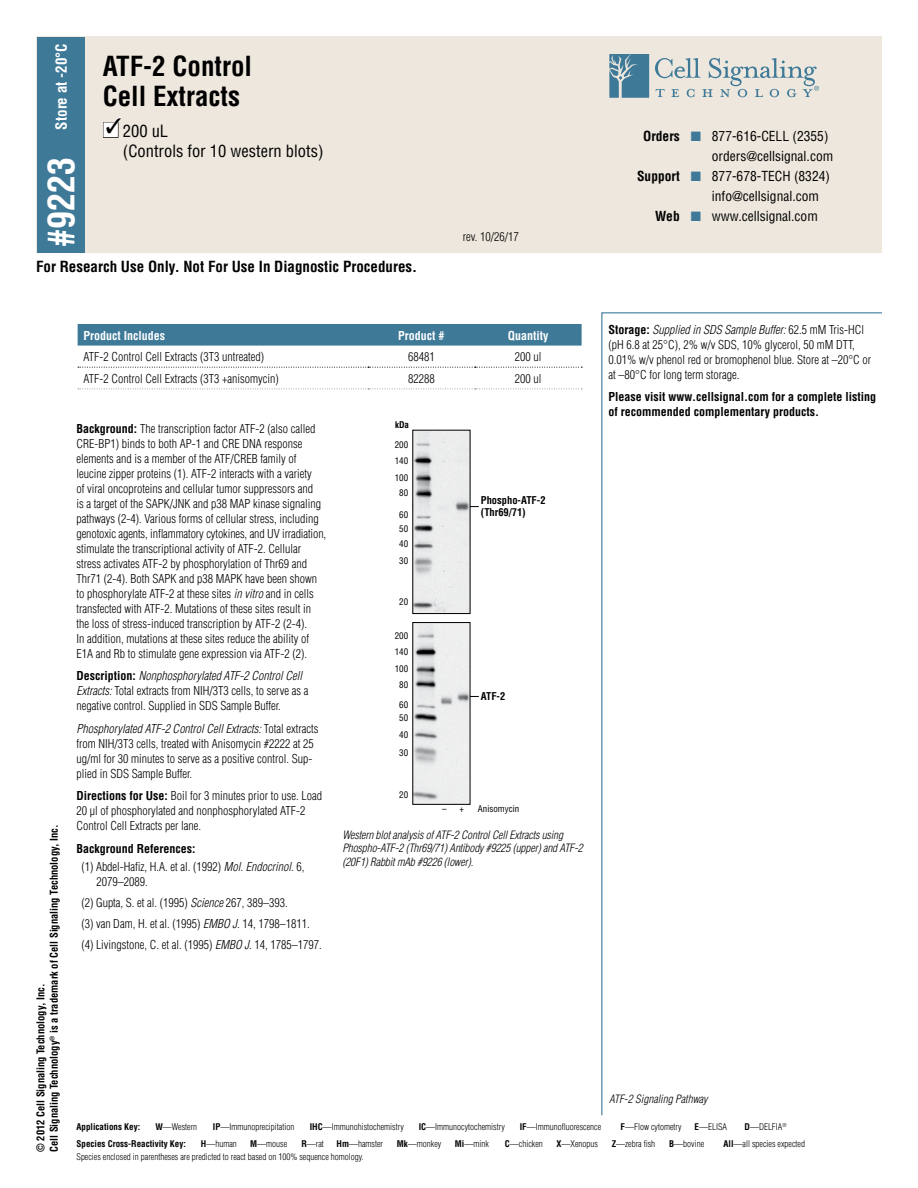
<style>
.page{position:relative;width:918px;height:1188px;background:#fff}
.page>*{position:absolute;margin:0;border:0;box-sizing:border-box;transform-origin:0 0}
.Number{font:700 condensed 36px "Helvetica";color:#fff}
.Name{font:700 condensed 27px "Helvetica";color:#000}
.Size{font:condensed 16.5px/19.6px "Helvetica";color:#000}
.t1{font:700 condensed 15px "Helvetica";color:#000}
.Storage_Temp{font:700 condensed 15px "Helvetica";color:#fff}
.t2{font:condensed 13.5px "Helvetica";color:#000}
.t3{font:700 condensed 13.5px "Helvetica";color:#000}
.t4{font:13.5px "Zapf Dingbats";color:#3e7998}
.Body_Text{font:300 condensed 12px/15px "Helvetica";color:#000}
.Background_Reference{font:300 condensed 12px/15px "Helvetica";color:#000}
.DILUTIONS{font:700 condensed 12px/15px "Helvetica";color:#000}
.t5{font:700 condensed 12px "Helvetica";color:#fff}
.Background_Reference-2{font:700 condensed 12px "Helvetica";color:#000}
.DILUTIONS-2{font:italic 300 condensed 11.25px/13.5px "Helvetica";letter-spacing:-.01em;color:#000}
.t6{font:700 condensed 10.5px/11.2px "Helvetica";color:#000}
.t7{font:300 condensed 9px "Helvetica";color:#000}
.t8{font:condensed 9px/16px "Helvetica";color:#000;text-align:center}
.t9{font:700 condensed 9px "Helvetica";color:#000}
.s1{color:#fff}
.s2{font-weight:700}
.s3{font-style:italic}
</style>
<div class="page">
<svg style="left:601px;top:312px;width:281px;height:804px"></svg>
<div style="left:37px;top:36px;width:845px;height:217px;background:#ede7dd"></div>
<div style="left:37px;top:37px;width:48px;height:216px;background:#3e7998"></div>
<div style="left:103px;top:122px;width:15px;height:16px;border:1px solid #000"></div>
<img style="left:414px;top:624px;width:54px;height:179px">
<img style="left:414px;top:432px;width:54px;height:180px">
<svg style="left:609px;top:54px;width:40px;height:44px"></svg>
<svg style="left:655px;top:58px;width:164px;height:39px"></svg>
<div style="left:78px;top:324px;width:504px;height:22px;background:#3e7998"></div>
<svg style="left:78px;top:367px;width:504px;height:1px"></svg>
<svg style="left:78px;top:389px;width:504px;height:1px"></svg>
<svg style="left:106px;top:117px;width:15px;height:17px"></svg>
<p class="Storage_Temp" style="left:52px;top:130px;width:88px;rotate:-90deg">Store at -20°C</p>
<p class="Name" style="left:103px;top:49px;width:151px">ATF-2 Control</p>
<p class="Name" style="left:103px;top:79px;width:139px">Cell Extracts</p>
<p class="Size" style="left:123px;top:121px;width:202px;text-indent:-20px"><span class="s1">■</span> 200 uL<br>(Controls for 10 western blots)</p>
<p class="Number" style="left:39px;top:247px;width:91px;rotate:-90deg">#9223</p>
<p class="t1" style="left:36px;top:257px;width:383px">For Research Use Only. Not For Use In Diagnostic Procedures.</p>
<p class="Body_Text" style="left:463px;top:229px;width:57px">rev. 10/26/17</p>
<p class="t5" style="left:84px;top:328px;width:83px">Product Includes</p>
<p class="t5" style="left:398px;top:328px;width:48px">Product #</p>
<p class="t5" style="left:508px;top:328px;width:42px">Quantity</p>
<p class="Body_Text" style="left:84px;top:349px;width:182px">ATF-2 Control Cell Extracts (3T3 untreated)</p>
<p class="Body_Text" style="left:408px;top:349px;width:28px">68481</p>
<p class="Body_Text" style="left:515px;top:349px;width:28px">200 ul</p>
<p class="Body_Text" style="left:84px;top:371px;width:197px">ATF-2 Control Cell Extracts (3T3 +anisomycin)</p>
<p class="Body_Text" style="left:408px;top:371px;width:28px">82288</p>
<p class="Body_Text" style="left:515px;top:371px;width:28px">200 ul</p>
<p class="t3" style="left:643px;top:127px;width:38px">Orders</p>
<p class="t4" style="left:691px;top:130px;width:12px">■</p>
<p class="t2" style="left:712px;top:128px;width:118px">877-616-CELL (2355)</p>
<p class="t2" style="left:712px;top:148px;width:123px">orders@cellsignal.com</p>
<p class="t3" style="left:637px;top:167px;width:44px">Support</p>
<p class="t4" style="left:691px;top:170px;width:12px">■</p>
<p class="t2" style="left:712px;top:168px;width:120px">877-678-TECH (8324)</p>
<p class="t2" style="left:712px;top:188px;width:109px">info@cellsignal.com</p>
<p class="t3" style="left:655px;top:207px;width:26px">Web</p>
<p class="t4" style="left:691px;top:210px;width:12px">■</p>
<p class="t2" style="left:712px;top:208px;width:107px">www.cellsignal.com</p>
<p class="Body_Text" style="left:609px;top:322px;width:264px"><span class="s2">Storage:</span> <span class="s3">Supplied in SDS Sample Buffer:</span> 62.5 mM Tris-HCl (pH 6.8 at 25°C), 2% w/v SDS, 10% glycerol, 50 mM DTT, 0.01% w/v phenol red or bromophenol blue. Store at –20°C or at –80°C for long term storage.</p>
<p class="DILUTIONS" style="left:609px;top:389px;width:269px">Please visit www.cellsignal.com for a complete listing of recommended complementary products.</p>
<p class="t6" style="left:48px;top:1152px;width:329px;rotate:-90deg">Cell Signaling Technology<sup>®</sup> is a trademark of Cell Signaling Technology, Inc.</p>
<p class="t6" style="left:35px;top:1152px;width:170px;rotate:-90deg">© 2012 Cell Signaling Technology, Inc.</p>
<p class="Body_Text" style="left:76px;top:421px;width:251px"><span class="s2">Background:</span> The transcription factor ATF-2 (also called CRE-BP1) binds to both AP-1 and CRE DNA response elements and is a member of the ATF/CREB family of leucine zipper proteins (1). ATF-2 interacts with a variety<br>of viral oncoproteins and cellular tumor suppressors and<br>is a target of the SAPK/JNK and p38 MAP kinase signaling pathways (2-4). Various forms of cellular stress, including genotoxic agents, inflammatory cytokines, and UV irradiation, stimulate the transcriptional activity of ATF-2. Cellular stress activates ATF-2 by phosphorylation of Thr69 and Thr71 (2-4). Both SAPK and p38 MAPK have been shown to phosphorylate ATF-2 at these sites <span class="s3">in vitro</span> and in cells transfected with ATF-2. Mutations of these sites result in the loss of stress-induced transcription by ATF-2 (2-4).<br>In addition, mutations at these sites reduce the ability of E1A and Rb to stimulate gene expression via ATF-2 (2).</p>
<p class="Body_Text" style="left:76px;top:668px;width:233px"><span class="s2">Description:</span> <span class="s3">Nonphosphorylated ATF-2 Control Cell<br>Extracts:</span> Total extracts from NIH/3T3 cells, to serve as a negative control. Supplied in SDS Sample Buffer.</p>
<p class="Body_Text" style="left:76px;top:721px;width:243px"><span class="s3">Phosphorylated ATF-2 Control Cell Extracts:</span> Total extracts from NIH/3T3 cells, treated with Anisomycin #2222 at 25 ug/ml for 30 minutes to serve as a positive control. Sup&shy;plied in SDS Sample Buffer.</p>
<p class="Body_Text" style="left:76px;top:788px;width:247px"><span class="s2">Directions for Use:</span> Boil for 3 minutes prior to use. Load<br>20 µl of phosphorylated and nonphosphorylated ATF-2<br>Control Cell Extracts per lane.</p>
<p class="Background_Reference-2" style="left:76px;top:841px;width:120px">Background References:</p>
<p class="Background_Reference" style="left:97px;top:859px;width:209px;text-indent:-15px">(1) Abdel-Hafiz, H.A. et al. (1992) <span class="s3">Mol. Endocrinol.</span> 6,<br>2079–2089.</p>
<p class="Background_Reference" style="left:81px;top:895px;width:208px">(2) Gupta, S. et al. (1995) <span class="s3">Science</span> 267, 389–393.</p>
<p class="Background_Reference" style="left:81px;top:916px;width:230px">(3) van Dam, H. et al. (1995) <span class="s3">EMBO J.</span> 14, 1798–1811.</p>
<p class="Background_Reference" style="left:81px;top:937px;width:242px">(4) Livingstone, C. et al. (1995) <span class="s3">EMBO J.</span> 14, 1785–1797.</p>
<p class="t9" style="left:395px;top:419px;width:15px">kDa</p>
<p class="t8" style="left:395px;top:437px;width:15px">200<br>140<br>100<br>80</p>
<p class="t8" style="left:399px;top:507px;width:10px;line-height:14.5px;text-align:justify">60<br>50<br>40</p>
<p class="t8" style="left:399px;top:553px;width:10px">30</p>
<p class="t8" style="left:399px;top:594px;width:10px">20</p>
<p class="t8" style="left:395px;top:628px;width:15px">200<br>140<br>100<br>80</p>
<p class="t8" style="left:399px;top:699px;width:10px;line-height:12.5px;text-align:left">60<br>50</p>
<p class="t8" style="left:399px;top:726px;width:10px;line-height:17.5px;text-align:left">40<br>30</p>
<p class="t8" style="left:399px;top:786px;width:10px">20</p>
<p class="t6" style="left:481px;top:495px;width:66px">Phospho-ATF-2 (Thr69/71)</p>
<p class="t6" style="left:481px;top:691px;width:26px">ATF-2</p>
<p class="t8" style="left:478px;top:801px;width:43px">Anisomycin</p>
<p class="t8" style="left:442px;top:801px;width:23px">– +</p>
<p class="DILUTIONS-2" style="left:342px;top:828px;width:242px">Western blot analysis of ATF-2 Control Cell Extracts using<br>Phospho-ATF-2 (Thr69/71) Antibody #9225 (upper) and ATF-2 (20F1) Rabbit mAb #9226 (lower).</p>
<p class="DILUTIONS-2" style="left:609px;top:1092px;width:100px">ATF-2 Signaling Pathway</p>
<p class="t9" style="left:76px;top:1121px;width:65px">Applications Key:</p>
<p class="t7" style="left:155px;top:1121px;width:43px"><span class="s2">W</span>—Western</p>
<p class="t7" style="left:213px;top:1121px;width:83px"><span class="s2">IP</span>—Immunoprecipitation</p>
<p class="t7" style="left:310px;top:1121px;width:96px"><span class="s2">IHC</span>—Immunohistochemistry</p>
<p class="t7" style="left:419px;top:1121px;width:88px"><span class="s2">IC</span>—Immunocytochemistry</p>
<p class="t7" style="left:520px;top:1121px;width:83px"><span class="s2">IF</span>—Immunofluorescence</p>
<p class="t7" style="left:621px;top:1121px;width:63px"><span class="s2">F</span>—Flow cytometry</p>
<p class="t7" style="left:695px;top:1121px;width:34px"><span class="s2">E</span>—ELISA</p>
<p class="t7" style="left:745px;top:1121px;width:44px"><span class="s2">D</span>—DELFIA<sup>®</sup></p>
<p class="t7" style="left:76px;top:1151px;width:289px">Species enclosed in parentheses are predicted to react based on 100% sequence homology.</p>
<p class="t9" style="left:76px;top:1138px;width:111px">Species Cross-Reactivity Key:</p>
<p class="t7" style="left:201px;top:1138px;width:37px"><span class="s2">H</span>—human</p>
<p class="t7" style="left:250px;top:1138px;width:38px"><span class="s2">M</span>—mouse</p>
<p class="t7" style="left:301px;top:1138px;width:24px"><span class="s2">R</span>—rat</p>
<p class="t7" style="left:337px;top:1138px;width:48px"><span class="s2">Hm</span>—hamster</p>
<p class="t7" style="left:397px;top:1138px;width:46px"><span class="s2">Mk</span>—monkey</p>
<p class="t7" style="left:455px;top:1138px;width:36px"><span class="s2">Mi</span>—mink</p>
<p class="t7" style="left:505px;top:1138px;width:39px"><span class="s2">C</span>—chicken</p>
<p class="t7" style="left:557px;top:1138px;width:43px"><span class="s2">X</span>—Xenopus</p>
<p class="t7" style="left:612px;top:1138px;width:45px"><span class="s2">Z</span>—zebra fish</p>
<p class="t7" style="left:669px;top:1138px;width:36px"><span class="s2">B</span>—bovine</p>
<p class="t7" style="left:724px;top:1138px;width:83px"><span class="s2">All</span>—all species expected</p>
</div>
